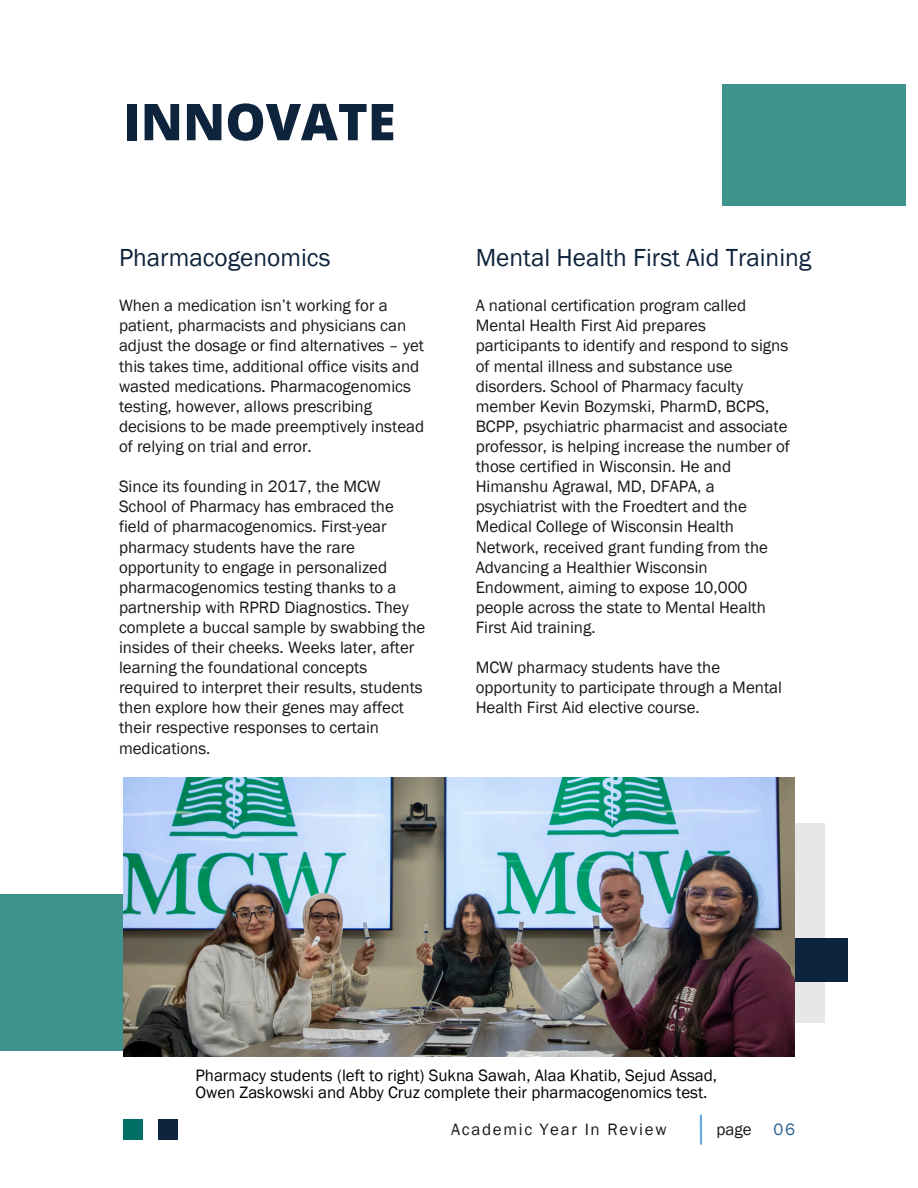
<style>
.page{position:relative;width:918px;height:1188px;background:#fff}
.page>*{position:absolute;margin:0;border:0;box-sizing:border-box;transform-origin:0 0}
.t1{font:800 50.85px "Open Sans";color:#0e233c}
.t2{font:25.35px "Franklin Gothic";color:#0e233c}
.t3{font:16.95px/20.1px "Franklin Gothic";color:#191717}
.t4{font:16.95px/16.8px "Franklin Gothic";color:#000}
.t5{font:16.95px "Franklin Gothic";letter-spacing:.1em;color:#191717}
.t6{font:16.95px "Franklin Gothic";color:#2f6195}
</style>
<div class="page">
<hr style="left:700px;top:1115px;width:2px;height:30px;background:#6cace4">
<div style="left:158px;top:1120px;width:19px;height:20px;background:#0e233c"></div>
<div style="left:123px;top:1120px;width:19px;height:20px;background:#007066"></div>
<div style="left:722px;top:84px;width:184px;height:122px;background:#40938c"></div>
<div style="left:476px;top:823px;width:348px;height:199px;background:#e7e7e7"></div>
<div style="left:0;top:894px;width:149px;height:157px;background:#40938c"></div>
<div style="left:722px;top:939px;width:126px;height:43px;background:#0e233c"></div>
<img style="left:123px;top:778px;width:672px;height:279px">
<p class="t1" style="left:123px;top:86px;width:274px">INNOVATE</p>
<p class="t2" style="left:119px;top:243px;width:213px">Pharmacogenomics</p>
<p class="t2" style="left:476px;top:243px;width:337px">Mental Health First Aid Training</p>
<p class="t3" style="left:119px;top:295px;width:307px">When a medication isn’t working for a patient, pharmacists and physicians can adjust the dosage or find alternatives – yet this takes time, additional office visits and wasted medications. Pharmacogenomics testing, however, allows prescribing decisions to be made preemptively instead of relying on trial and error.</p>
<p class="t3" style="left:119px;top:476px;width:308px">Since its founding in 2017, the MCW School of Pharmacy has embraced the field of pharmacogenomics. First-year pharmacy students have the rare opportunity to engage in personalized pharmacogenomics testing thanks to a partnership with RPRD Diagnostics. They complete a buccal sample by swabbing the insides of their cheeks. Weeks later, after learning the foundational concepts required to interpret their results, students then explore how their genes may affect their respective responses to certain medications.</p>
<p class="t3" style="left:476px;top:295px;width:316px">A national certification program called Mental Health First Aid prepares participants to identify and respond to signs of mental illness and substance use disorders. School of Pharmacy faculty member Kevin Bozymski, PharmD, BCPS, BCPP, psychiatric pharmacist and associate professor, is helping increase the number of those certified in Wisconsin. He and Himanshu Agrawal, MD, DFAPA, a psychiatrist with the Froedtert and the Medical College of Wisconsin Health Network, received grant funding from the Advancing a Healthier Wisconsin Endowment, aiming to expose 10,000 people across the state to Mental Health First Aid training.</p>
<p class="t3" style="left:476px;top:657px;width:308px">MCW pharmacy students have the opportunity to participate through a Mental<br>Health First Aid elective course.</p>
<p class="t4" style="left:195px;top:1067px;width:523px">Pharmacy students (left to right) Sukna Sawah, Alaa Khatib, Sejud Assad,<br>Owen Zaskowski and Abby Cruz complete their pharmacogenomics test.</p>
<p class="t5" style="left:451px;top:1119px;width:217px">Academic Year In Review</p>
<h2 class="t3" style="left:716px;top:1119px;width:37px">page</h2>
<h2 class="t6" style="left:773px;top:1119px;width:23px">06</h2>
</div>
